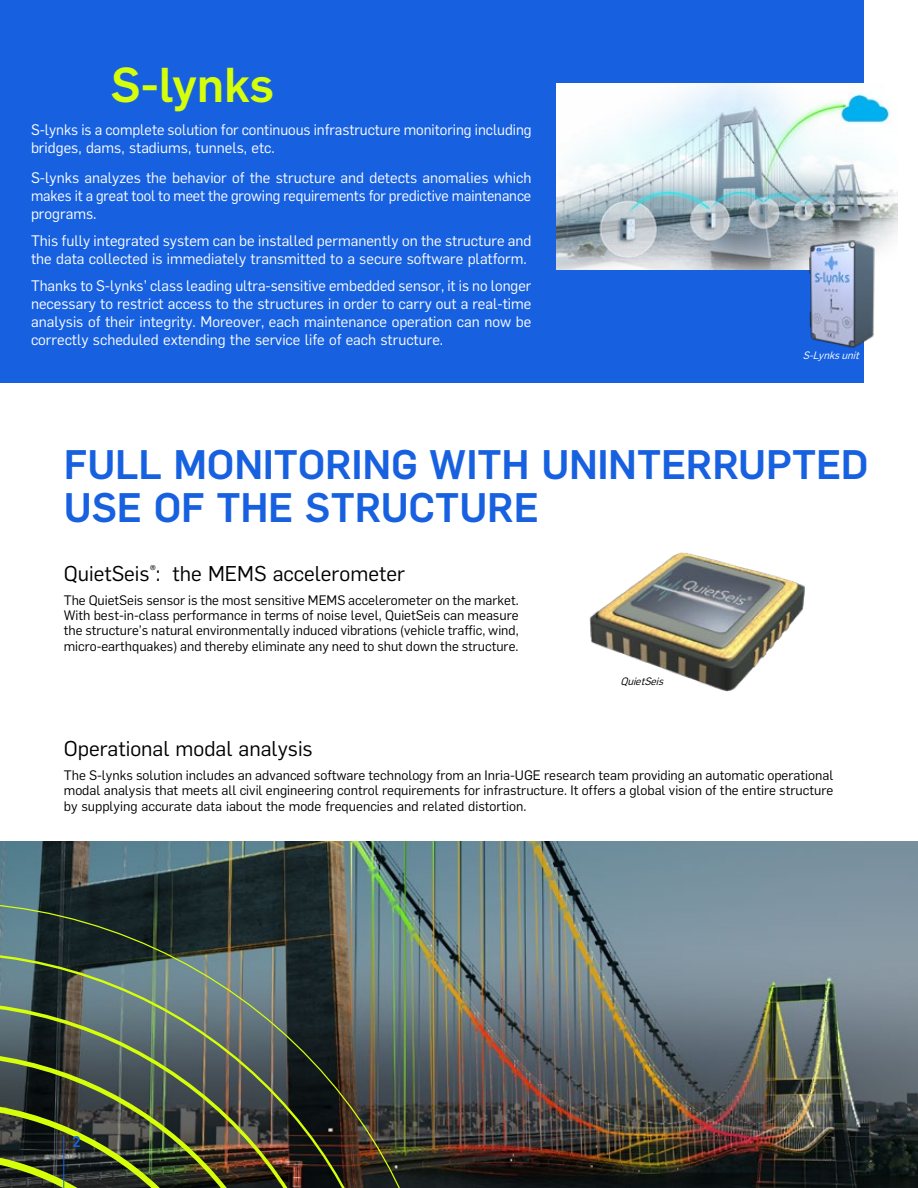
<style>
.page{position:relative;width:918px;height:1188px;background:#fff}
.page>*{position:absolute;margin:0;border:0;box-sizing:border-box;transform-origin:0 0}
.t1{font:500 48px "Flama";letter-spacing:-.01em;color:#d6ff0a}
.t2{font:500 40.5px/43.5px "Flama";letter-spacing:-.005em;color:#1761e1}
.t3{font:21px "Flama";color:#000}
.t4{font:15px/18px "Flama";color:#fff}
.t5{font:500 15px "Flama";color:#1761e1}
.t6{font:13.5px/15.3px "Flama";color:#000;text-align:justify}
.t7{font:italic 10.5px "Flama";color:#fff}
.t8{font:italic 10.5px "Flama";color:#000}
</style>
<div class="page">
<img style="left:0;top:842px;width:918px;height:346px">
<img style="left:0;top:896px;width:448px;height:292px">
<img style="left:0;top:946px;width:399px;height:242px">
<img style="left:0;top:996px;width:349px;height:192px">
<img style="left:0;top:1045px;width:300px;height:143px">
<div style="left:0;top:0;width:863px;height:383px;background:#1761e1"></div>
<hr style="left:63px;top:1135px;width:1px;height:53px;background:#1761e1">
<img style="left:557px;top:84px;width:340px;height:186px">
<img style="left:796px;top:236px;width:95px;height:134px">
<img style="left:589px;top:552px;width:216px;height:140px">
<h1 class="t1" style="left:111px;top:49px;width:165px">S-lynks</h1>
<p class="t4" style="left:31px;top:120px;width:502px">S-lynks is a complete solution for continuous infrastructure monitoring including bridges, dams, stadiums, tunnels, etc.</p>
<p class="t4" style="left:31px;top:168px;width:502px;text-align:justify">S-lynks analyzes the behavior of the structure and detects anomalies which makes it a great tool to meet the growing requirements for predictive maintenance programs.</p>
<p class="t4" style="left:31px;top:231px;width:502px">This fully integrated system can be installed permanently on the structure and the data collected is immediately transmitted to a secure software platform.</p>
<p class="t4" style="left:31px;top:275px;width:502px;text-align:justify">Thanks to S-lynks’ class leading ultra-sensitive embedded sensor, it is no longer necessary to restrict access to the structures in order to carry out a real-time analysis of their integrity. Moreover, each maintenance operation can now be correctly scheduled extending the service life of each structure.</p>
<p class="t7" style="left:803px;top:347px;width:62px">S-Lynksunit</p>
<h2 class="t2" style="left:64px;top:441px;width:806px">FULL MONITORING WITH UNINTERRUPTED<br>USE OF THE STRUCTURE</h2>
<h3 class="t3" style="left:64px;top:558px;width:343px">QuietSeis<sup>®</sup>: the MEMS accelerometer</h3>
<p class="t6" style="left:64px;top:592px;width:456px">The QuietSeis sensor is the most sensitive MEMS accelerometer on the market.<br>With best-in-class performance in terms of noise level, QuietSeis can measure the structure’s natural environmentally induced vibrations (vehicle traffic, wind, micro-earthquakes) and thereby eliminate any need to shut down the structure.</p>
<p class="t8" style="left:620px;top:673px;width:48px">QuietSeis</p>
<h3 class="t3" style="left:64px;top:733px;width:250px">Operational modal analysis</h3>
<p class="t6" style="left:64px;top:767px;width:771px">The S-lynks solution includes an advanced software technology from an Inria-UGE research team providing an automatic operational modal analysis that meets all civil engineering control requirements for infrastructure. It offers a global vision of the entire structure by supplying accurate data iabout the mode frequencies and related distortion.</p>
<p class="t5" style="left:72px;top:1131px;width:10px">2</p>
</div>
